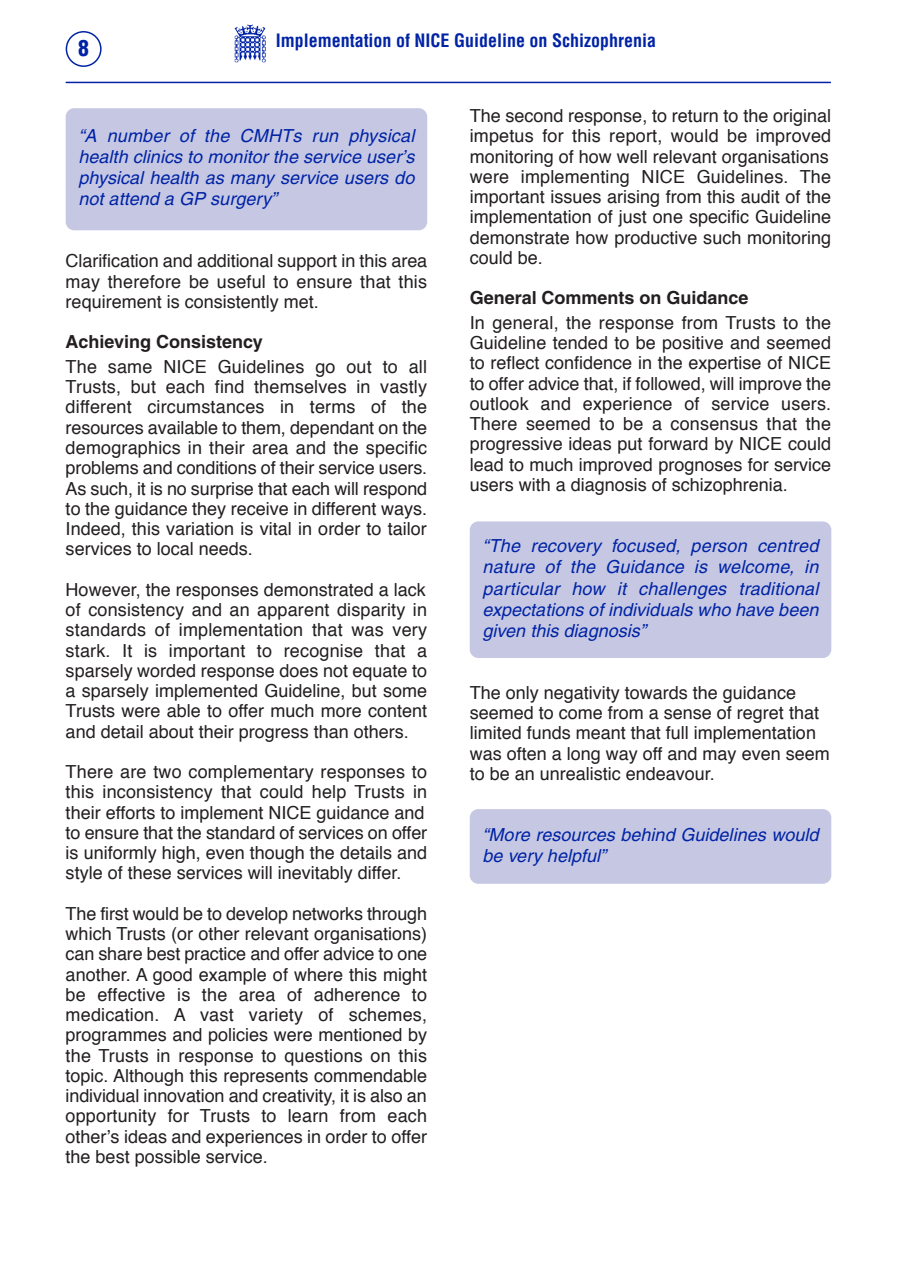
<style>
.page{position:relative;width:897px;height:1267px;background:#fff}
.page>*{position:absolute;margin:0;border:0;box-sizing:border-box;transform-origin:0 0}
.t1{font:900 condensed 21.6px "Helvetica LT";color:#0023a5}
.t2{font:18px/20.2px "Helvetica";color:#231f20;text-align:justify}
.t3{font:italic 18px/21px "Helvetica LT";letter-spacing:.005em;color:#0023a5;text-align:justify}
.t4{font:700 18px "Helvetica LT";color:#231f20}
.t5{font:700 condensed 18px "Helvetica LT";color:#0023a5}
</style>
<div class="page">
<img style="left:234px;top:25px;width:32px;height:37px">
<hr style="left:66px;top:82px;width:765px;height:1px;background:#0023a5">
<svg style="left:66px;top:31px;width:36px;height:36px"></svg>
<div style="left:470px;top:809px;width:361px;height:75px;background:#c6c8e3;border-radius:9px"></div>
<div style="left:470px;top:521px;width:361px;height:137px;background:#c6c8e3;border-radius:9px"></div>
<div style="left:66px;top:108px;width:361px;height:122px;background:#c6c8e3;border-radius:9px"></div>
<p class="t1" style="left:78px;top:36px;width:12px">8</p>
<p class="t5" style="left:276px;top:30px;width:382px">Implementation of NICE Guideline on Schizophrenia</p>
<p class="t3" style="left:78px;top:127px;width:337px">“A number of the CMHTs run physical health clinics to monitor the service user’s physical health as many service users do not attend a GP surgery”</p>
<p class="t2" style="left:66px;top:252px;width:363px">Clarification and additional support in this area may therefore be useful to ensure that this requirement is consistently met.</p>
<p class="t4" style="left:66px;top:335px;width:199px">Achieving Consistency</p>
<p class="t2" style="left:66px;top:358px;width:363px">The same NICE Guidelines go out to all Trusts, but each find themselves in vastly different circumstances in terms of the resources available to them, dependant on the demographics in their area and the specific problems and conditions of their service users.<br>As such, it is no surprise that each will respond to the guidance they receive in different ways.<br>Indeed, this variation is vital in order to tailor services to local needs.</p>
<p class="t2" style="left:66px;top:581px;width:363px">However, the responses demonstrated a lack of consistency and an apparent disparity in standards of implementation that was very stark. It is important to recognise that a sparsely worded response does not equate to a sparsely implemented Guideline, but some Trusts were able to offer much more content and detail about their progress than others.</p>
<p class="t2" style="left:66px;top:763px;width:363px;text-align:left">There are two complementary responses to this inconsistency that could help Trusts in their efforts to implement NICE guidance and to ensure that the standard of services on offer is uniformly high, even though the details and style of these services will inevitably differ.</p>
<p class="t2" style="left:66px;top:905px;width:363px">The first would be to develop networks through which Trusts (or other relevant organisations) can share best practice and offer advice to one another. A good example of where this might be effective is the area of adherence to medication. A vast variety of schemes, programmes and policies were mentioned by the Trusts in response to questions on this topic. Although this represents commendable individual innovation and creativity, it is also an opportunity for Trusts to learn from each other’s ideas and experiences in order to offer the best possible service.</p>
<p class="t2" style="left:470px;top:107px;width:363px;text-align:left">The second response, to return to the original impetus for this report, would be improved monitoring of how well relevant organisations were implementing NICE Guidelines. The important issues arising from this audit of the implementation of just one specific Guideline demonstrate how productive such monitoring could be.</p>
<p class="t4" style="left:470px;top:291px;width:280px">General Comments on Guidance</p>
<p class="t2" style="left:470px;top:314px;width:363px">In general, the response from Trusts to the Guideline tended to be positive and seemed to reflect confidence in the expertise of NICE to offer advice that, if followed, will improve the outlook and experience of service users.<br>There seemed to be a consensus that the progressive ideas put forward by NICE could lead to much improved prognoses for service users with a diagnosis of schizophrenia.</p>
<p class="t3" style="left:482px;top:537px;width:337px">“The recovery focused, person centred nature of the Guidance is welcome, in particular how it challenges traditional expectations of individuals who have been given this diagnosis”</p>
<p class="t2" style="left:470px;top:684px;width:361px;text-align:left">The only negativity towards the guidance seemed to come from a sense of regret that limited funds meant that full implementation was often a long way off and may even seem to be an unrealistic endeavour.</p>
<p class="t3" style="left:482px;top:826px;width:337px">“More resources behind Guidelines would be very helpful”</p>
</div>
